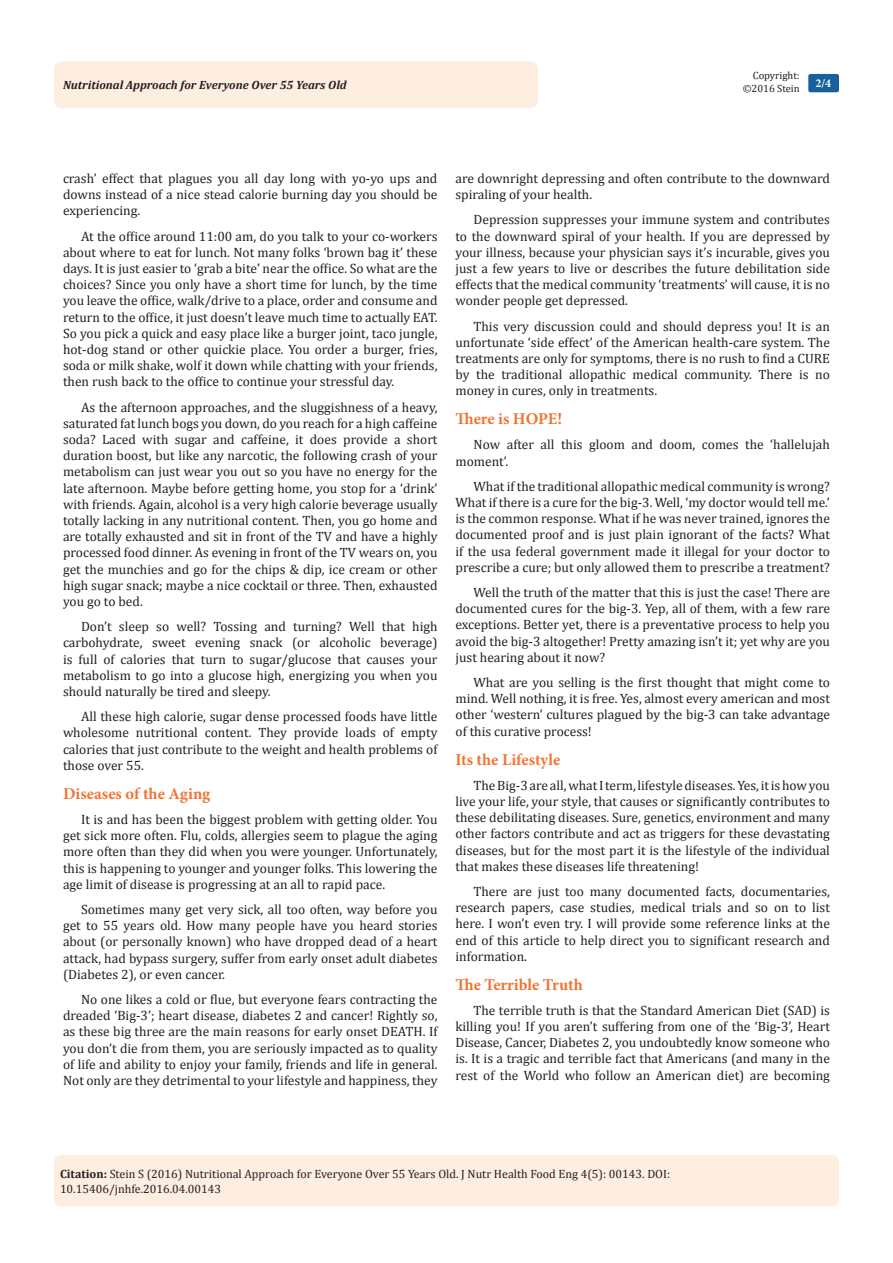
<style>
.page{position:relative;width:893px;height:1263px;background:#fff}
.page>*{position:absolute;margin:0;border:0;box-sizing:border-box;transform-origin:0 0}
.t1{font:700 16.5px "Minion Pro";color:#f37331}
.t2{font:13.5px/16.2px "Cambria";color:#231f20;text-align:justify}
.Citation{font:12px "Cambria";color:#231f20}
.t3{font:italic 700 12px "Cambria";color:#231f20}
.t4{font:700 12px "Minion Pro";color:#fff}
.t5{font:10.5px/12.6px "Cambria";color:#231f20;text-align:right}
.s1{font-weight:700}
</style>
<div class="page">
<div style="left:54px;top:1155px;width:785px;height:51px;background:#feeee0;border-radius:7px"></div>
<div style="left:54px;top:61px;width:484px;height:47px;background:#feeee0;border-radius:8px"></div>
<div style="left:808px;top:74px;width:31px;height:18px;background:#18609d;border-radius:2px"></div>
<p class="t5" style="left:743px;top:69px;width:59px">Copyright: ©2016 Stein</p>
<p class="t3" style="left:63px;top:77px;width:285px">Nutritional Approach for Everyone Over 55 Years Old</p>
<p class="t4" style="left:815px;top:75px;width:17px">2/4</p>
<p class="t2" style="left:63px;top:170px;width:376px">crash’ effect that plagues you all day long with yo-yo ups and downs instead of a nice stead calorie burning day you should be experiencing.</p>
<p class="t2" style="left:63px;top:228px;width:376px;text-indent:18px">At the office around 11:00 am, do you talk to your co-workers about where to eat for lunch. Not many folks ‘brown bag it’ these days. It is just easier to ‘grab a bite’ near the office. So what are the choices? Since you only have a short time for lunch, by the time you leave the office, walk/drive to a place, order and consume and return to the office, it just doesn’t leave much time to actually EAT.<br>So you pick a quick and easy place like a burger joint, taco jungle, hot-dog stand or other quickie place. You order a burger, fries, soda or milk shake, wolf it down while chatting with your friends, then rush back to the office to continue your stressful day.</p>
<p class="t2" style="left:63px;top:399px;width:376px;text-indent:18px">As the afternoon approaches, and the sluggishness of a heavy, saturated fat lunch bogs you down, do you reach for a high caffeine soda? Laced with sugar and caffeine, it does provide a short duration boost, but like any narcotic, the following crash of your metabolism can just wear you out so you have no energy for the late afternoon. Maybe before getting home, you stop for a ‘drink’ with friends. Again, alcohol is a very high calorie beverage usually totally lacking in any nutritional content. Then, you go home and are totally exhausted and sit in front of the TV and have a highly processed food dinner. As evening in front of the TV wears on, you get the munchies and go for the chips &amp; dip, ice cream or other high sugar snack; maybe a nice cocktail or three. Then, exhausted you go to bed.</p>
<p class="t2" style="left:63px;top:618px;width:376px;text-indent:18px">Don’t sleep so well? Tossing and turning? Well that high carbohydrate, sweet evening snack (or alcoholic beverage) is full of calories that turn to sugar/glucose that causes your metabolism to go into a glucose high, energizing you when you should naturally be tired and sleepy.</p>
<p class="t2" style="left:63px;top:708px;width:376px;text-indent:18px">All these high calorie, sugar dense processed foods have little wholesome nutritional content. They provide loads of empty calories that just contribute to the weight and health problems of those over 55.</p>
<p class="t1" style="left:63px;top:782px;width:149px">Diseases of the Aging</p>
<p class="t2" style="left:63px;top:811px;width:376px;text-indent:18px">It is and has been the biggest problem with getting older. You get sick more often. Flu, colds, allergies seem to plague the aging more often than they did when you were younger. Unfortunately, this is happening to younger and younger folks. This lowering the age limit of disease is progressing at an all to rapid pace.</p>
<p class="t2" style="left:63px;top:901px;width:376px;text-indent:18px">Sometimes many get very sick, all too often, way before you get to 55 years old. How many people have you heard stories about (or personally known) who have dropped dead of a heart attack, had bypass surgery, suffer from early onset adult diabetes (Diabetes 2), or even cancer.</p>
<p class="t2" style="left:63px;top:991px;width:376px;text-indent:18px">No one likes a cold or flue, but everyone fears contracting the dreaded ‘Big-3’; heart disease, diabetes 2 and cancer! Rightly so, as these big three are the main reasons for early onset DEATH. If you don’t die from them, you are seriously impacted as to quality of life and ability to enjoy your family, friends and life in general.<br>Not only are they detrimental to your lifestyle and happiness, they</p>
<p class="t2" style="left:455px;top:170px;width:376px">are downright depressing and often contribute to the downward spiraling of your health.</p>
<p class="t2" style="left:455px;top:212px;width:376px;text-indent:18px">Depression suppresses your immune system and contributes to the downward spiral of your health. If you are depressed by your illness, because your physician says it’s incurable, gives you just a few years to live or describes the future debilitation side effects that the medical community ‘treatments’ will cause, it is no wonder people get depressed.</p>
<p class="t2" style="left:455px;top:318px;width:376px;text-indent:18px">This very discussion could and should depress you! It is an unfortunate ‘side effect’ of the American health-care system. The treatments are only for symptoms, there is no rush to find a CURE by the traditional allopathic medical community. There is no money in cures, only in treatments.</p>
<p class="t1" style="left:455px;top:407px;width:108px">There is HOPE!</p>
<p class="t2" style="left:455px;top:437px;width:376px;text-indent:18px">Now after all this gloom and doom, comes the ‘hallelujah moment’.</p>
<p class="t2" style="left:455px;top:478px;width:376px;text-indent:18px">What if the traditional allopathic medical community is wrong?<br>What if there is a cure for the big-3. Well, ‘my doctor would tell me.’ is the common response. What if he was never trained, ignores the documented proof and is just plain ignorant of the facts? What if the usa federal government made it illegal for your doctor to prescribe a cure; but only allowed them to prescribe a treatment?</p>
<p class="t2" style="left:455px;top:584px;width:376px;text-indent:18px">Well the truth of the matter that this is just the case! There are documented cures for the big-3. Yep, all of them, with a few rare exceptions. Better yet, there is a preventative process to help you avoid the big-3 altogether! Pretty amazing isn’t it; yet why are you just hearing about it now?</p>
<p class="t2" style="left:455px;top:674px;width:376px;text-indent:18px">What are you selling is the first thought that might come to mind. Well nothing, it is free. Yes, almost every american and most other ‘western’ cultures plagued by the big-3 can take advantage of this curative process!</p>
<p class="t1" style="left:455px;top:748px;width:106px">Its the Lifestyle</p>
<p class="t2" style="left:455px;top:777px;width:376px;text-indent:18px">The Big-3 are all, what I term, lifestyle diseases. Yes, it is how you live your life, your style, that causes or significantly contributes to these debilitating diseases. Sure, genetics, environment and many other factors contribute and act as triggers for these devastating diseases, but for the most part it is the lifestyle of the individual that makes these diseases life threatening!</p>
<p class="t2" style="left:455px;top:883px;width:376px;text-indent:18px">There are just too many documented facts, documentaries, research papers, case studies, medical trials and so on to list here. I won’t even try. I will provide some reference links at the end of this article to help direct you to significant research and information.</p>
<p class="t1" style="left:455px;top:973px;width:129px">The Terrible Truth</p>
<p class="t2" style="left:455px;top:1002px;width:376px;text-indent:18px">The terrible truth is that the Standard American Diet (SAD) is killing you! If you aren’t suffering from one of the ‘Big-3’, Heart Disease, Cancer, Diabetes 2, you undoubtedly know someone who is. It is a tragic and terrible fact that Americans (and many in the rest of the World who follow an American diet) are becoming</p>
<p class="Citation" style="left:60px;top:1167px;width:612px"><span class="s1">Citation:</span> Stein S (2016) Nutritional Approach for Everyone Over 55 Years Old. J Nutr Health Food Eng 4(5): 00143. DOI:</p>
<p class="Citation" style="left:60px;top:1181px;width:163px">10.15406/jnhfe.2016.04.00143</p>
</div>
